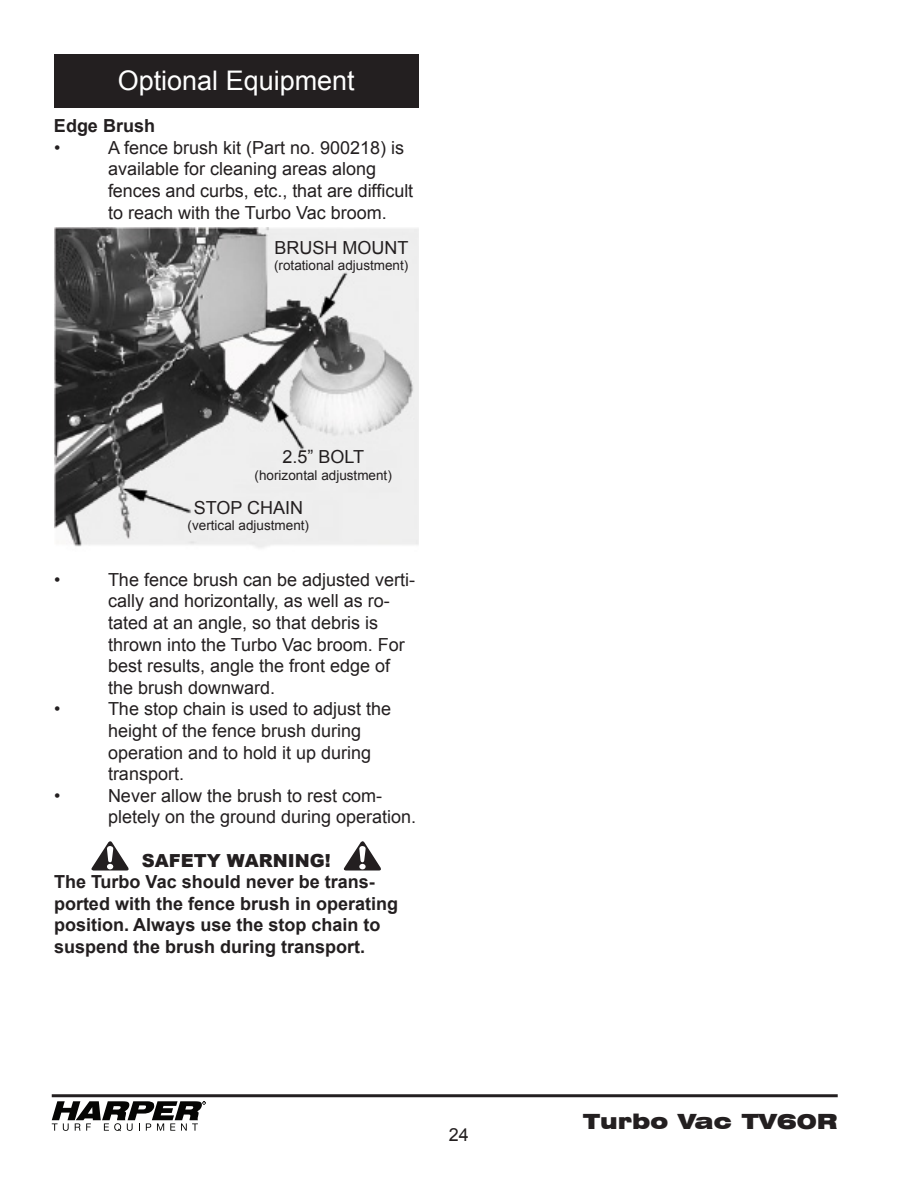
<style>
.page{position:relative;width:918px;height:1188px;background:#fff}
.page>*{position:absolute;margin:0;border:0;box-sizing:border-box;transform-origin:0 0}
.t1{font:27px "Arial";color:#fff}
.t2{font:900 expanded 21px "Swiss 721 BT";color:#231f20}
.t3{font:18px/21.6px "Arial";color:#231f20}
.t4{font:700 18px/21.6px "Arial";color:#231f20}
.t5{font:900 18px "Arial";color:#231f20}
.t6{font:13.5px "Arial";color:#231f20}
</style>
<div class="page">
<hr style="left:52px;top:1094px;width:786px;height:3px;background:#231f20">
<svg style="left:52px;top:1101px;width:154px;height:30px"></svg>
<div style="left:54px;top:54px;width:364px;height:54px;background:#231f20"></div>
<svg style="left:343px;top:841px;width:38px;height:30px"></svg>
<svg style="left:91px;top:841px;width:38px;height:30px"></svg>
<img style="left:54px;top:227px;width:364px;height:321px">
<p class="t1" style="left:118px;top:63px;width:239px">Optional Equipment</p>
<p class="t4" style="left:54px;top:116px;width:103px">Edge Brush</p>
<p class="t3" style="left:54px;top:137px;width:8px">•</p>
<p class="t3" style="left:108px;top:137px;width:298px">A fence brush kit (Part no. 900218) is</p>
<p class="t3" style="left:108px;top:158px;width:307px">available for cleaning areas along fences and curbs, etc., that are difficult to reach with the Turbo Vac broom.</p>
<p class="t3" style="left:274px;top:237px;width:135px">BRUSH MOUNT</p>
<p class="t6" style="left:274px;top:257px;width:136px">(rotational adjustment)</p>
<p class="t3" style="left:283px;top:446px;width:83px">2.5” BOLT</p>
<p class="t6" style="left:255px;top:466px;width:139px">(horizontal adjustment)</p>
<p class="t3" style="left:194px;top:497px;width:111px">STOP CHAIN</p>
<p class="t6" style="left:188px;top:516px;width:123px">(vertical adjustment)</p>
<p class="t3" style="left:54px;top:569px;width:8px">•</p>
<p class="t3" style="left:108px;top:569px;width:309px">The fence brush can be adjusted verti&shy;cally and horizontally, as well as ro&shy;tated at an angle, so that debris is thrown into the Turbo Vac broom. For best results, angle the front edge of the brush downward.</p>
<p class="t3" style="left:54px;top:698px;width:8px">•</p>
<p class="t3" style="left:108px;top:698px;width:285px">The stop chain is used to adjust the height of the fence brush during</p>
<p class="t3" style="left:108px;top:742px;width:265px">operation and to hold it up during transport.</p>
<p class="t3" style="left:54px;top:785px;width:8px">•</p>
<p class="t3" style="left:108px;top:785px;width:310px">Never allow the brush to rest com&shy;pletely on the ground during operation.</p>
<p class="t5" style="left:142px;top:847px;width:190px">SAFETY WARNING!</p>
<p class="t4" style="left:54px;top:872px;width:346px">The Turbo Vac should never be trans&shy;ported with the fence brush in operating position. Always use the stop chain to suspend the brush during transport.</p>
<p class="t3" style="left:449px;top:1124px;width:22px">24</p>
<p class="t2" style="left:583px;top:1109px;width:256px">Turbo Vac TV60R</p>
</div>
